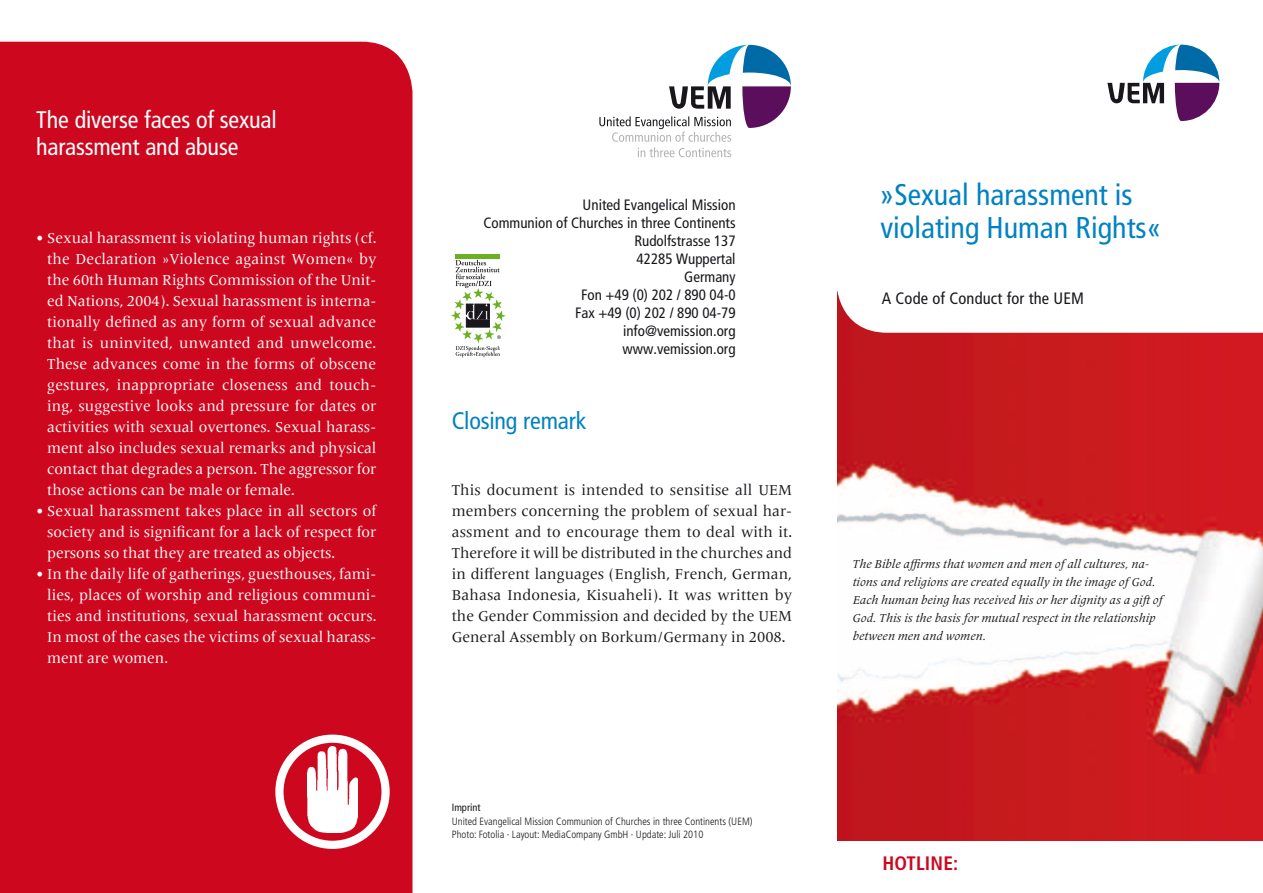
<style>
.page{position:relative;width:1263px;height:893px;background:#fff}
.page>*{position:absolute;margin:0;border:0;box-sizing:border-box;transform-origin:0 0}
.t1{font:condensed 30px/33px "Frutiger LT Pro";color:#0082c2}
.t2{font:condensed 24px/27px "Frutiger LT Pro";letter-spacing:-.005em;color:#fff}
.t3{font:condensed 24px "Frutiger LT Pro";letter-spacing:-.01em;color:#0082c2}
.t4{font:700 condensed 19.5px "Frutiger LT Pro";letter-spacing:.01em;color:#cd071e}
.t5{font:condensed 16.5px "Frutiger LT Pro";letter-spacing:.01em;color:#1a171c}
.t6{font:15px/21px "Frutiger Serif LT Pro";color:#fff;text-align:justify}
.t7{font:15px/21px "Frutiger Serif LT Pro";color:#1a171c;text-align:justify}
.t8{font:condensed 15px/18px "Frutiger LT Pro";color:#1a171c;text-align:right}
.t9{font:italic 12px/18px "Frutiger Serif LT Pro";color:#1a171c}
.t10{font:300 condensed 10.5px/13.5px "Frutiger LT Pro";color:#1a171c}
.t11{font:condensed 10.5px "Frutiger LT Pro";color:#1a171c}
</style>
<div class="page">
<img style="left:837px;top:333px;width:426px;height:508px">
<svg style="left:837px;top:291px;width:426px;height:42px"></svg>
<svg style="left:1107px;top:44px;width:113px;height:77px"></svg>
<svg style="left:599px;top:45px;width:192px;height:112px"></svg>
<div style="left:0;top:42px;width:412px;height:851px;background:#cd071e"></div>
<img style="left:451px;top:289px;width:55px;height:54px">
<div style="left:497px;top:334px;width:6px;height:7px;background:#fff"></div>
<div style="left:456px;top:254px;width:44px;height:5px;background:#6bb022"></div>
<svg style="left:466px;top:304px;width:23px;height:23px"></svg>
<svg style="left:497px;top:335px;width:4px;height:4px"></svg>
<svg style="left:456px;top:346px;width:44px;height:11px"></svg>
<svg style="left:455px;top:260px;width:45px;height:28px"></svg>
<div style="left:275px;top:735px;width:115px;height:114px;border:8px solid #fff;border-radius:50%"></div>
<img style="left:308px;top:746px;width:49px;height:86px">
<h2 class="t2" style="left:36px;top:106px;width:242px">The diverse faces of sexual harassment and abuse</h2>
<p class="t6" style="left:47px;top:228px;width:331px;text-indent:-11px">• Sexual harassment is violating human rights (cf. the Declaration »Violence against Women« by the 60th Human Rights Commission of the Unit&shy;ed Nations, 2004). Sexual harassment is interna&shy;tionally defined as any form of sexual advance that is uninvited, unwanted and unwelcome.<br>These advances come in the forms of obscene gestures, inappropriate closeness and touch&shy;ing, suggestive looks and pressure for dates or activities with sexual overtones. Sexual harass&shy;ment also includes sexual remarks and physical contact that degrades a person. The aggressor for those actions can be male or female.</p>
<p class="t6" style="left:47px;top:501px;width:331px;text-indent:-11px">• Sexual harassment takes place in all sectors of society and is significant for a lack of respect for persons so that they are treated as objects.</p>
<p class="t6" style="left:47px;top:564px;width:331px;text-indent:-11px">• In the daily life of gatherings, guesthouses, fami&shy;lies, places of worship and religious communi&shy;ties and institutions, sexual harassment occurs.<br>In most of the cases the victims of sexual harass&shy;ment are women.</p>
<p class="t8" style="left:483px;top:196px;width:254px">United Evangelical Mission<br>Communion of Churches in three Continents<br>Rudolfstrasse 137<br>42285 Wuppertal<br>Germany<br>Fon +49 (0) 202 / 890 04-0<br>Fax +49 (0) 202 / 890 04-79 info@vemission.org<br>www.vemission.org</p>
<h2 class="t3" style="left:452px;top:407px;width:136px">Closing remark</h2>
<p class="t7" style="left:452px;top:480px;width:342px">This document is intended to sensitise all UEM members concerning the problem of sexual har&shy;assment and to encourage them to deal with it.<br>Therefore it will be distributed in the churches and in different languages (English, French, German, Bahasa Indonesia, Kisuaheli). It was written by the Gender Commission and decided by the UEM General Assembly on Borkum/Germany in 2008.</p>
<h1 class="t1" style="left:879px;top:178px;width:284px">»Sexual harassment is violating Human Rights«</h1>
<p class="t5" style="left:882px;top:288px;width:204px">A Code of Conduct for the UEM</p>
<p class="t9" style="left:852px;top:555px;width:312px">The Bible affirms that women and men of all cultures, na&shy;tions and religions are created equally in the image of God.<br>Each human being has received his or her dignity as a gift of God. This is the basis for mutual respect in the relationship between men and women.</p>
<p class="t11" style="left:452px;top:802px;width:30px">Imprint</p>
<p class="t10" style="left:452px;top:815px;width:302px">United Evangelical Mission Communion of Churches in three Continents (UEM)<br>Photo: Fotolia ∙ Layout: MediaCompany GmbH ∙ Update: Juli 2010</p>
<h3 class="t4" style="left:882px;top:852px;width:77px">HOTLINE:</h3>
</div>
